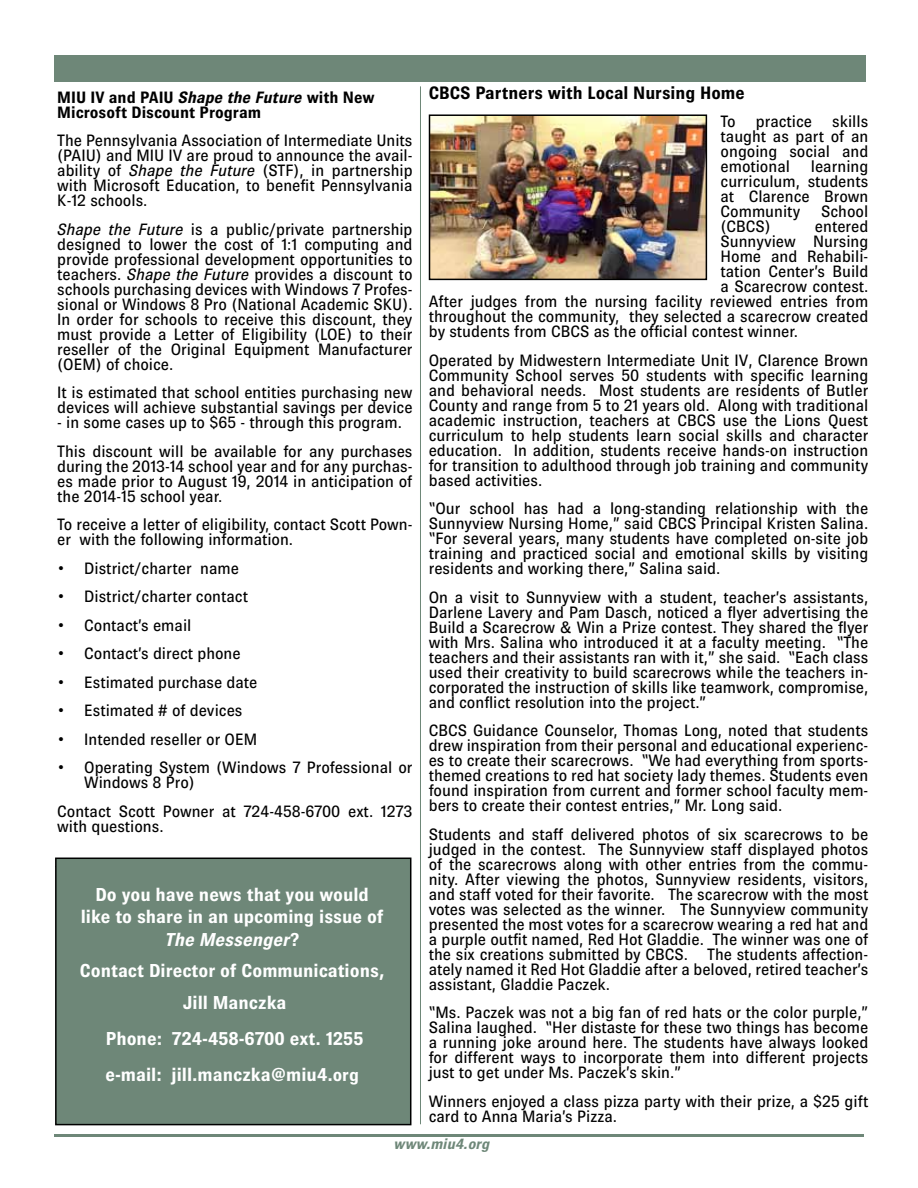
<style>
.page{position:relative;width:918px;height:1188px;background:#fff}
.page>*{position:absolute;margin:0;border:0;box-sizing:border-box;transform-origin:0 0}
.t1{font:700 18.75px/22.5px "Brown";color:#fff;text-align:center}
.t2{font:700 18px "Brown";color:#000}
.t3{font:16.5px/15px "Brown";color:#000;text-align:justify}
.t4{font:700 16.5px/15px "Brown";color:#000}
.t5{font:italic 700 15px "Brown";color:#6e8778}
.s1{font-style:italic}
.s2{font-size:18px}
</style>
<div class="page">
<hr style="left:54px;top:1134px;width:810px;height:3px;background:#6e8778">
<div style="left:54px;top:55px;width:812px;height:26px;background:#6e8778"></div>
<img style="left:432px;top:117px;width:272px;height:160px">
<div style="left:429px;top:114px;width:278px;height:166px;border:2px solid #000"></div>
<hr style="left:420px;top:86px;width:1px;height:1038px;background:#6e8778">
<div style="left:55px;top:858px;width:356px;height:267px;background:#6e8778;border:2px solid #000"></div>
<p class="t2" style="left:429px;top:82px;width:318px">CBCS Partners with Local Nursing Home</p>
<p class="t3" style="left:721px;top:114px;width:149px">To practice skills taught as part of an ongoing social and emotional</p>
<p class="t4" style="left:57px;top:90px;width:319px">MIU IV and PAIU <span class="s1">Shape the Future</span> with New<br>Microsoft Discount Program</p>
<p class="t3" style="left:57px;top:133px;width:357px">The Pennsylvania Association of Intermediate Units (PAIU) and MIU IV are proud to announce the avail&shy;ability of <span class="s1">Shape the Future</span> (STF), in partnership with Microsoft Education, to benefit Pennsylvania K-12 schools.</p>
<p class="t3" style="left:57px;top:222px;width:357px"><span class="s1">Shape the Future</span> is a public/private partnership designed to lower the cost of 1:1 computing and provide professional development opportunities to teachers. <span class="s1">Shape the Future</span> provides a discount to schools purchasing devices with Windows 7 Profes&shy;sional or Windows 8 Pro (National Academic SKU).<br>In order for schools to receive this discount, they must provide a Letter of Eligibility (LOE) to their reseller of the Original Equipment Manufacturer (OEM) of choice.</p>
<p class="t3" style="left:57px;top:385px;width:357px">It is estimated that school entities purchasing new devices will achieve substantial savings per device</p>
<p class="t3" style="left:57px;top:408px;width:357px;line-height:28.5px">- in some cases up to $65 - through this program.<br>This discount will be available for any purchases</p>
<p class="t3" style="left:57px;top:459px;width:357px">during the 2013-14 school year and for any purchas&shy;es made prior to August 19, 2014 in anticipation of the 2014-15 school year.</p>
<p class="t3" style="left:57px;top:517px;width:357px">To receive a letter of eligibility, contact Scott Pown&shy;er with the following information.</p>
<p class="t3" style="left:57px;top:561px;width:183px">• District/charter name</p>
<p class="t3" style="left:57px;top:589px;width:192px">• District/charter contact</p>
<p class="t3" style="left:57px;top:618px;width:136px">• Contact’s email</p>
<p class="t3" style="left:57px;top:646px;width:185px">• Contact’s direct phone</p>
<p class="t3" style="left:57px;top:675px;width:202px">• Estimated purchase date</p>
<p class="t3" style="left:57px;top:703px;width:187px">• Estimated # of devices</p>
<p class="t3" style="left:57px;top:731px;width:201px">• Intended reseller or OEM</p>
<p class="t3" style="left:84px;top:760px;width:330px;text-indent:-27px">• Operating System (Windows 7 Professional or<br>Windows 8 Pro)</p>
<p class="t3" style="left:57px;top:803px;width:357px">Contact Scott Powner at 724-458-6700 ext. 1273 with questions.</p>
<p class="t3" style="left:721px;top:159px;width:149px;text-indent:90px">learning curriculum, students at Clarence Brown Community</p>
<p class="t3" style="left:821px;top:204px;width:49px">School</p>
<p class="t3" style="left:721px;top:219px;width:52px">(CBCS)</p>
<p class="t3" style="left:815px;top:219px;width:55px">entered</p>
<p class="t3" style="left:721px;top:234px;width:149px">Sunnyview Nursing</p>
<p class="t3" style="left:721px;top:249px;width:149px">Home and Rehabili-</p>
<p class="t3" style="left:721px;top:264px;width:149px">tation Center’s Build</p>
<p class="t3" style="left:721px;top:279px;width:149px">a Scarecrow contest.</p>
<p class="t3" style="left:429px;top:294px;width:441px">After judges from the nursing facility reviewed entries from</p>
<p class="t3" style="left:429px;top:309px;width:441px">throughout the community, they selected a scarecrow created</p>
<p class="t3" style="left:429px;top:324px;width:371px">by students from CBCS as the official contest winner.</p>
<p class="t3" style="left:429px;top:352px;width:441px">Operated by Midwestern Intermediate Unit IV, Clarence Brown Community School serves 50 students with specific learning and behavioral needs. Most students are residents of Butler County and range from 5 to 21 years old. Along with traditional academic instruction, teachers at CBCS use the Lions Quest curriculum to help students learn social skills and character education. In addition, students receive hands-on instruction for transition to adulthood through job training and community based activities.</p>
<p class="t3" style="left:429px;top:501px;width:441px">“Our school has had a long-standing relationship with the Sunnyview Nursing Home,” said CBCS Principal Kristen Salina. “For several years, many students have completed on-site job training and practiced social and emotional skills by visiting residents and working there,” Salina said.</p>
<p class="t3" style="left:429px;top:589px;width:441px">On a visit to Sunnyview with a student, teacher’s assistants, Darlene Lavery and Pam Dasch, noticed a flyer advertising the Build a Scarecrow &amp; Win a Prize contest. They shared the flyer with Mrs. Salina who introduced it at a faculty meeting. “The teachers and their assistants ran with it,” she said. “Each class used their creativity to build scarecrows while the teachers in&shy;corporated the instruction of skills like teamwork, compromise, and conflict resolution into the project.”</p>
<p class="t3" style="left:429px;top:723px;width:441px">CBCS Guidance Counselor, Thomas Long, noted that students drew inspiration from their personal and educational experienc&shy;es to create their scarecrows. “We had everything from sports&shy;themed creations to red hat society lady themes. Students even found inspiration from current and former school faculty mem&shy;bers to create their contest entries,” Mr. Long said.</p>
<p class="t3" style="left:429px;top:826px;width:441px">Students and staff delivered photos of six scarecrows to be judged in the contest. The Sunnyview staff displayed photos of the scarecrows along with other entries from the commu&shy;nity. After viewing the photos, Sunnyview residents, visitors, and staff voted for their favorite. The scarecrow with the most votes was selected as the winner. The Sunnyview community presented the most votes for a scarecrow wearing a red hat and a purple outfit named, Red Hot Gladdie. The winner was one of the six creations submitted by CBCS. The students affection&shy;ately named it Red Hot Gladdie after a beloved, retired teacher’s assistant, Gladdie Paczek.</p>
<p class="t3" style="left:429px;top:1005px;width:441px">“Ms. Paczek was not a big fan of red hats or the color purple,” Salina laughed. “Her distaste for these two things has become a running joke around here. The students have always looked for different ways to incorporate them into different projects just to get under Ms. Paczek’s skin.”</p>
<p class="t3" style="left:429px;top:1093px;width:441px">Winners enjoyed a class pizza party with their prize, a $25 gift card to Anna Maria’s Pizza.</p>
<p class="t5" style="left:394px;top:1136px;width:97px">www.miu4.org</p>
<p class="t1" style="left:81px;top:883px;width:304px">Do you have news that you would like to share in an upcoming issue of<br><span class="s1">The Messenger</span>?</p>
<p class="t1" style="left:80px;top:955px;width:306px;line-height:31.5px">Contact Director of Communications,<br>Jill Manczka</p>
<p class="t1" style="left:105px;top:1020px;width:260px;line-height:36px;text-align:left">Phone: 724-458-6700 ext. 1255 e-mail: jill.manczka@miu4.<span class="s2">org</span></p>
</div>
